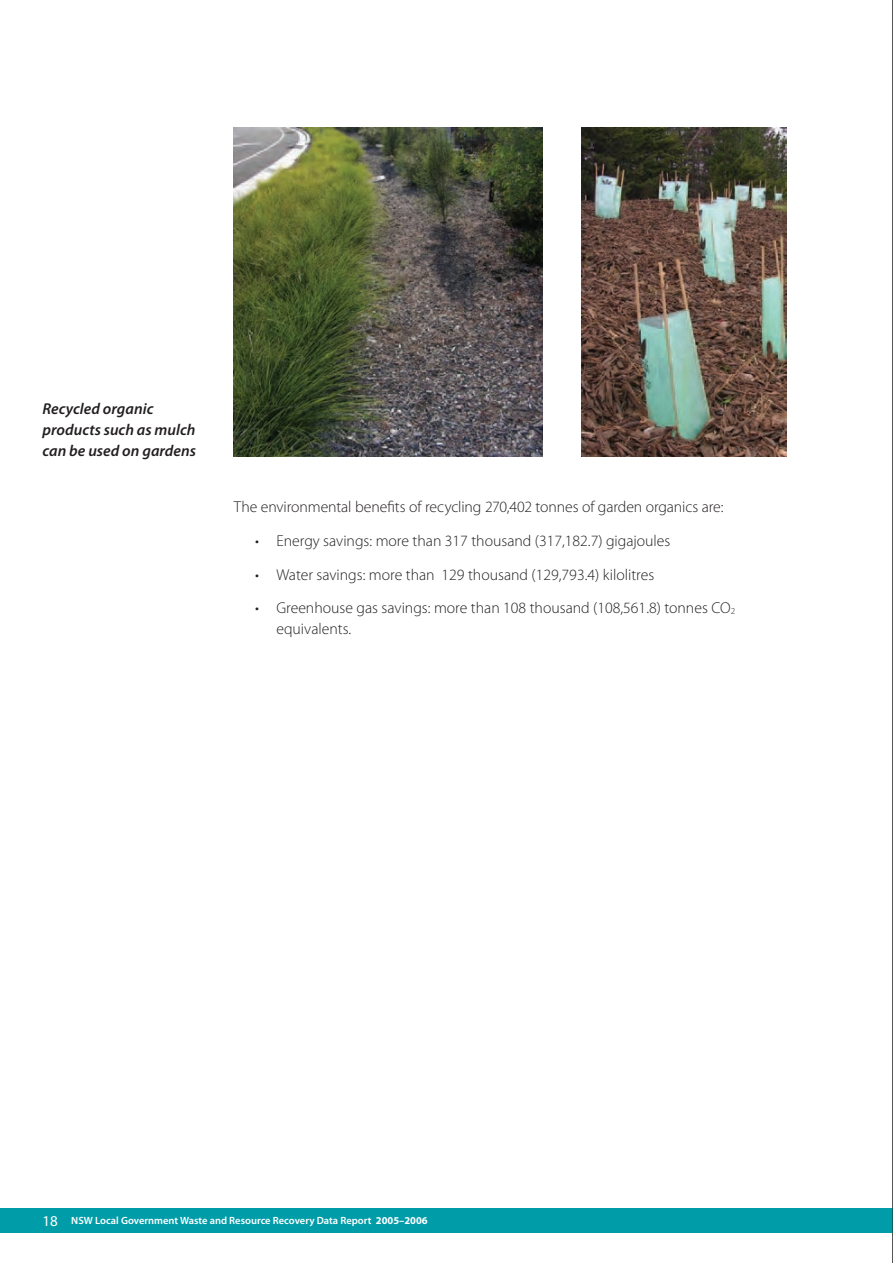
<style>
.page{position:relative;width:893px;height:1263px;background:#fff}
.page>*{position:absolute;margin:0;border:0;box-sizing:border-box;transform-origin:0 0}
.t1{font:300 15.75px/21px "Myriad Pro";color:#231f20}
.t2{font:italic 600 15.75px/21px "Myriad Pro";letter-spacing:.005em;color:#231f20}
.t3{font:600 10.5px "Myriad Pro";color:#fff}
.s1{font-size:9.15px}
.s2{font-weight:400;font-size:15px}
.s3{font-weight:700}
</style>
<div class="page">
<div style="left:0;top:1208px;width:893px;height:24px;background:#009da9"></div>
<hr style="left:892px;top:0;width:1px;height:1263px;background:#231f20">
<svg style="left:892px;top:1208px;width:1px;height:25px"></svg>
<img style="left:234px;top:128px;width:309px;height:328px">
<img style="left:581px;top:128px;width:206px;height:328px">
<p class="t2" style="left:43px;top:398px;width:155px">Recycled organic products such as mulch can be used on gardens</p>
<p class="t1" style="left:234px;top:496px;width:491px">The environmental benefits of recycling 270,402 tonnes of garden organics are:</p>
<p class="t1" style="left:255px;top:530px;width:417px">• Energy savings: more than 317 thousand (317,182.7) gigajoules</p>
<p class="t1" style="left:255px;top:564px;width:401px">• Water savings: more than 129 thousand (129,793.4) kilolitres</p>
<p class="t1" style="left:276px;top:597px;width:460px;text-indent:-21px">• Greenhouse gas savings: more than 108 thousand (108,561.8) tonnes CO<span class="s1">2 </span>equivalents.</p>
<p class="t3" style="left:43px;top:1214px;width:387px"><span class="s2">18</span> NSW Local Government Waste and Resource Recovery Data Report <span class="s3">2005–2006</span></p>
</div>
